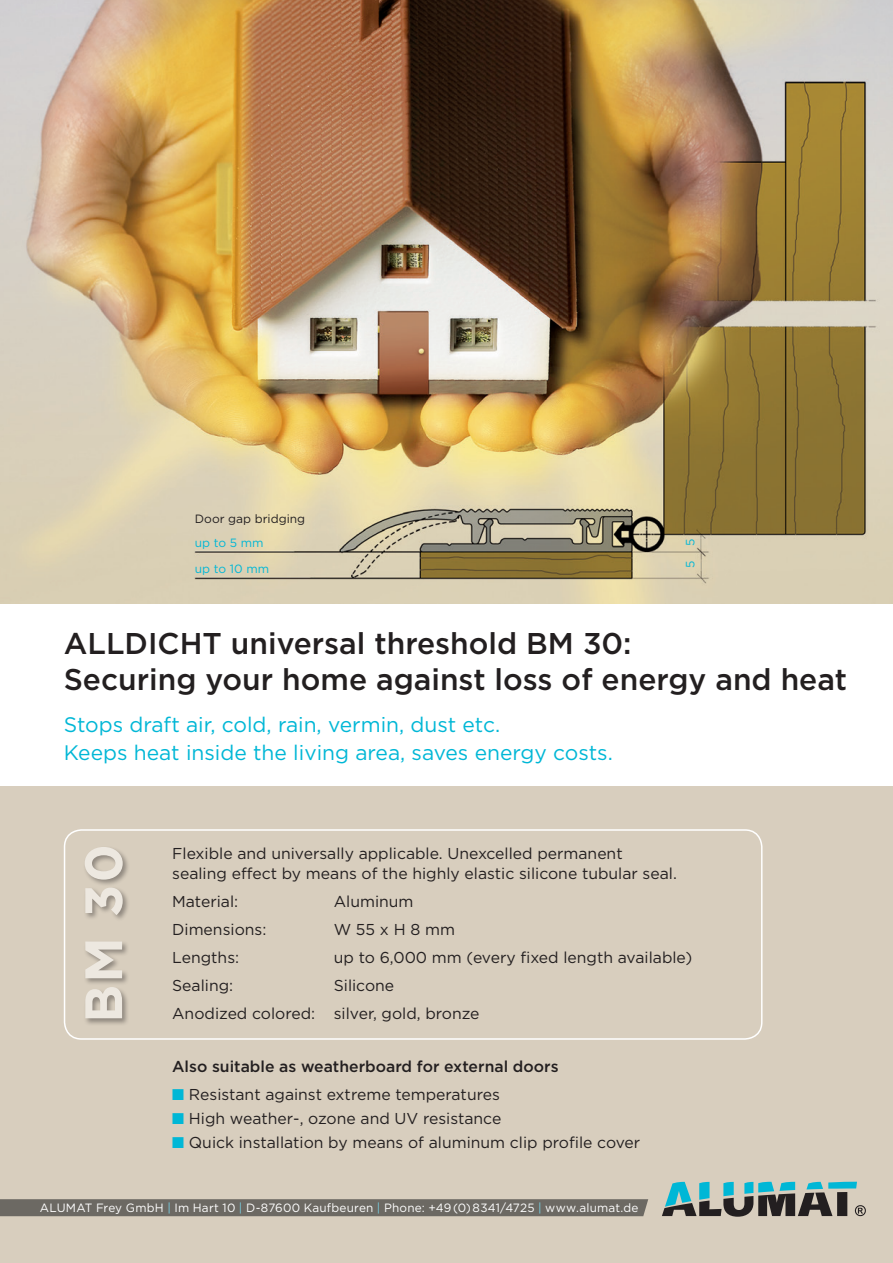
<style>
.page{position:relative;width:893px;height:1263px;background:#fff}
.page>*{position:absolute;margin:0;border:0;box-sizing:border-box;transform-origin:0 0}
.t1{font:700 52.5px "Gotham";color:#ede8e0}
.t2{font:500 30px/36px "Gotham";color:#231f20}
.t3{font:21px/28.5px "Gotham";color:#00b7d6}
.t4{font:15.75px/19.5px "Gotham";color:#231f20}
.t5{font:500 15.75px "Gotham";color:#231f20}
.t6{font:12px "Gotham";letter-spacing:.02em;color:#fff}
.t7{font:12px "Gotham";color:#00b7d6}
.t8{font:12px "Gotham";color:#231f20}
.s1{color:#00b7d6}
.s2{color:#78d0e4}
</style>
<div class="page">
<div style="left:0;top:787px;width:893px;height:476px;background:#d8cebe"></div>
<div style="left:64px;top:829px;width:698px;height:211px;border:2px solid #fff;border-radius:17px"></div>
<img style="left:0;top:0;width:893px;height:604px">
<div style="left:83px;top:845px;width:47px;height:181px;background:#231f20;opacity:.4"></div>
<div style="left:0;top:1199px;width:648px;height:17px;background:#6c6963"></div>
<svg style="left:662px;top:1182px;width:204px;height:35px"></svg>
<p class="t8" style="left:195px;top:512px;width:112px">Door gap bridging</p>
<p class="t7" style="left:195px;top:562px;width:76px">up to 10 mm</p>
<p class="t7" style="left:195px;top:536px;width:70px">up to 5 mm</p>
<p class="t7" style="left:684px;top:546px;width:9px;rotate:-90deg">5</p>
<p class="t7" style="left:684px;top:568px;width:9px;rotate:-90deg">5</p>
<h2 class="t2" style="left:64px;top:625px;width:785px">ALLDICHT universal threshold BM 30:<br>Securing your home against loss of energy and heat</h2>
<h3 class="t3" style="left:64px;top:710px;width:550px">Stops draft air, cold, rain, vermin, dust etc.<br>Keeps heat inside the living area, saves energy costs.</h3>
<h1 class="t1" style="left:73px;top:1023px;width:180px;rotate:-90deg">BM 30</h1>
<p class="t4" style="left:172px;top:844px;width:506px">Flexible and universally applicable. Unexcelled permanent sealing effect by means of the highly elastic silicone tubular seal.</p>
<p class="t4" style="left:172px;top:891px;width:67px">Material:</p>
<p class="t4" style="left:334px;top:891px;width:81px">Aluminum</p>
<p class="t4" style="left:172px;top:919px;width:96px">Dimensions:</p>
<p class="t4" style="left:334px;top:919px;width:123px">W 55 x H 8 mm</p>
<p class="t4" style="left:172px;top:947px;width:69px">Lengths:</p>
<p class="t4" style="left:334px;top:947px;width:360px">up to 6,000 mm (every fixed length available)</p>
<p class="t4" style="left:172px;top:975px;width:62px">Sealing:</p>
<p class="t4" style="left:172px;top:971px;width:309px;line-height:28px;text-indent:162px">Silicone<br>Anodized colored: silver, gold, bronze</p>
<p class="t5" style="left:172px;top:1057px;width:388px">Also suitable as weatherboard for external doors</p>
<p class="t4" style="left:172px;top:1084px;width:329px"><span class="s1">■</span> Resistant against extreme temperatures</p>
<p class="t4" style="left:172px;top:1108px;width:331px"><span class="s1">■</span> High weather-, ozone and UV resistance</p>
<p class="t4" style="left:172px;top:1132px;width:469px"><span class="s1">■</span> Quick installation by means of aluminum clip profile cover</p>
<p class="t6" style="left:40px;top:1201px;width:600px">ALUMAT Frey GmbH <span class="s2">|</span> Im Hart 10 <span class="s2">|</span> D-87600 Kaufbeuren <span class="s2">|</span> Phone: +49(0)8341/4725 <span class="s2">|</span> www.alumat.de</p>
</div>
